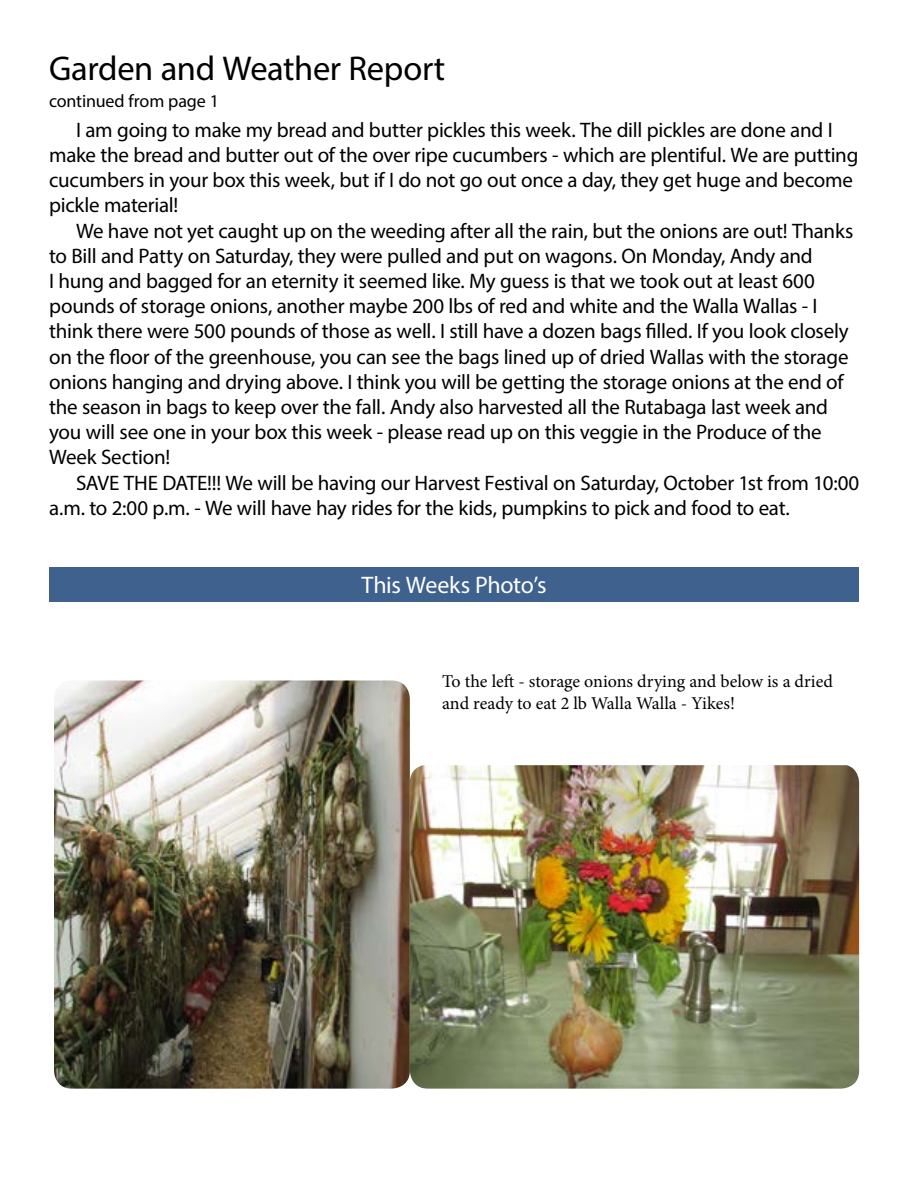
<style>
.page{position:relative;width:918px;height:1188px;background:#fff}
.page>*{position:absolute;margin:0;border:0;box-sizing:border-box;transform-origin:0 0}
.t1{font:34.5px "Myriad Pro";letter-spacing:-.01em;color:#000}
.t2{font:24px "Myriad Pro";letter-spacing:-.015em;color:#fff}
.t3{font:21px/25.2px "Myriad Pro";letter-spacing:-.015em;color:#000}
.t4{font:18px/21.6px "Minion Pro";color:#000}
.t5{font:18px "Myriad Pro";letter-spacing:-.005em;color:#000}
</style>
<div class="page">
<img style="left:54px;top:680px;width:356px;height:409px">
<img style="left:410px;top:765px;width:449px;height:324px">
<div style="left:49px;top:567px;width:810px;height:35px;background:#3e618d"></div>
<h1 class="t1" style="left:49px;top:47px;width:398px">Garden and Weather Report</h1>
<p class="t5" style="left:49px;top:90px;width:171px">continued from page 1</p>
<p class="t3" style="left:49px;top:117px;width:811px;text-indent:27px">I am going to make my bread and butter pickles this week. The dill pickles are done and I make the bread and butter out of the over ripe cucumbers - which are plentiful. We are putting cucumbers in your box this week, but if I do not go out once a day, they get huge and become pickle material!</p>
<p class="t3" style="left:49px;top:218px;width:806px;text-indent:27px">We have not yet caught up on the weeding after all the rain, but the onions are out! Thanks to Bill and Patty on Saturday, they were pulled and put on wagons. On Monday, Andy and<br>I hung and bagged for an eternity it seemed like. My guess is that we took out at least 600 pounds of storage onions, another maybe 200 lbs of red and white and the Walla Wallas - I think there were 500 pounds of those as well. I still have a dozen bags filled. If you look closely on the floor of the greenhouse, you can see the bags lined up of dried Wallas with the storage onions hanging and drying above. I think you will be getting the storage onions at the end of the season in bags to keep over the fall. Andy also harvested all the Rutabaga last week and you will see one in your box this week - please read up on this veggie in the Produce of the Week Section!</p>
<p class="t3" style="left:49px;top:470px;width:812px;text-indent:27px">SAVE THE DATE!!! We will be having our Harvest Festival on Saturday, October 1st from 10:00 a.m. to 2:00 p.m. - We will have hay rides for the kids, pumpkins to pick and food to eat.</p>
<p class="t2" style="left:362px;top:570px;width:187px">This Weeks Photo’s</p>
<p class="t4" style="left:442px;top:671px;width:392px">To the left - storage onions drying and below is a dried and ready to eat 2 lb Walla Walla - Yikes!</p>
</div>
